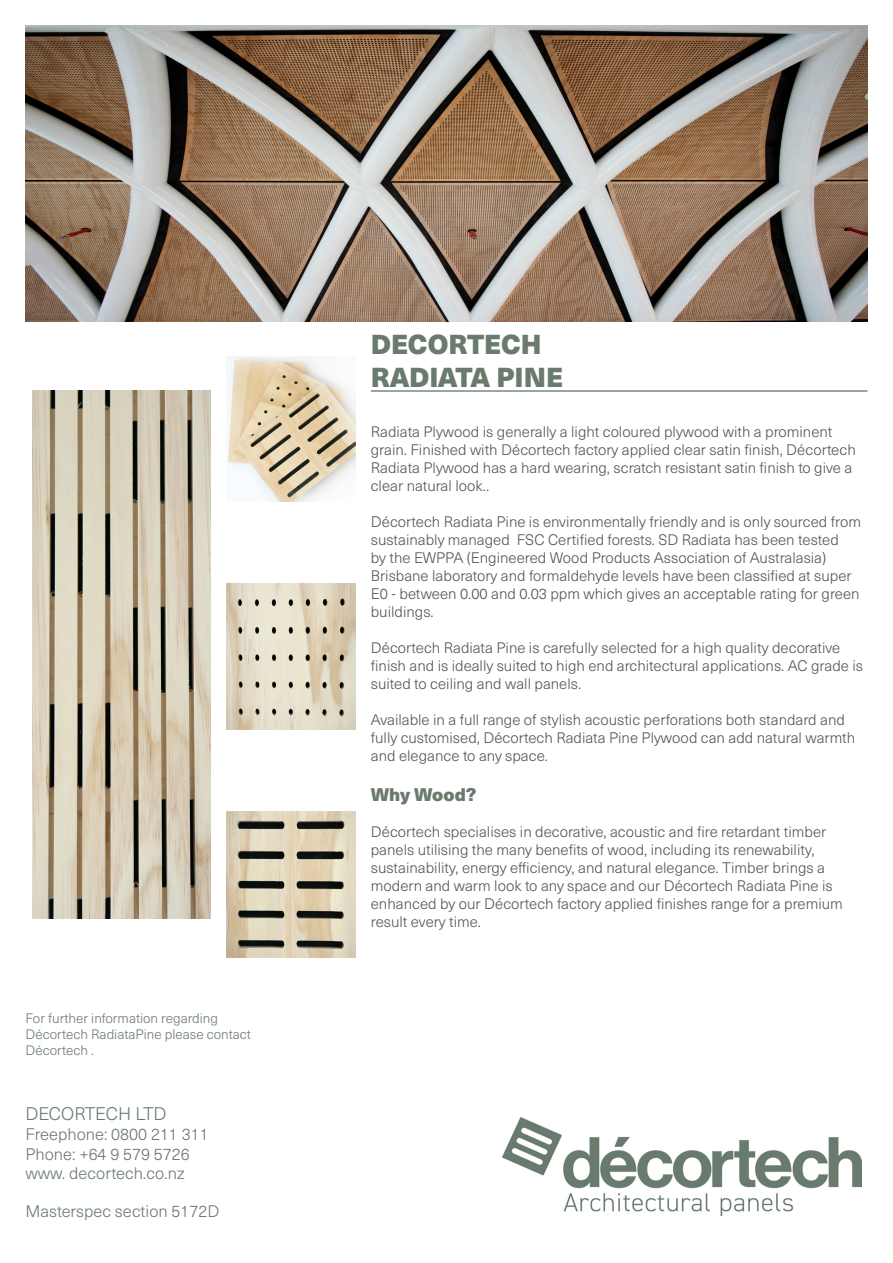
<style>
.page{position:relative;width:893px;height:1263px;background:#fff}
.page>*{position:absolute;margin:0;border:0;box-sizing:border-box;transform-origin:0 0}
.t1{font:900 27px "Neue Haas Unica W1 G";color:#6a7b6e}
.t2{font:300 18px "Neue Haas Unica W1 G";letter-spacing:-.025em;color:#6a7b6e}
.t3{font:900 18px "Neue Haas Unica W1 G";color:#6a7b6e}
.t4{font:300 16.5px "Neue Haas Unica W1 G";color:#6a7b6e}
.t5{font:300 15px/18px "Neue Haas Unica W1 G";color:#575456}
.t6{font:300 13.5px/16.2px "Neue Haas Unica W1 G";color:#6a7b6e}
</style>
<div class="page">
<img style="left:26px;top:26px;width:841px;height:296px">
<hr style="left:371px;top:390px;width:496px;height:2px;background:#7a8886">
<img style="left:502px;top:1118px;width:359px;height:98px">
<img style="left:33px;top:390px;width:177px;height:529px">
<img style="left:226px;top:811px;width:129px;height:147px">
<img style="left:226px;top:583px;width:129px;height:147px">
<img style="left:226px;top:356px;width:129px;height:145px">
<p class="t6" style="left:26px;top:1009px;width:194px">For further information regarding</p>
<p class="t6" style="left:26px;top:1025px;width:227px">Décortech RadiataPine please contact<br>Décortech .</p>
<p class="t2" style="left:26px;top:1100px;width:142px">DECORTECH LTD</p>
<p class="t4" style="left:26px;top:1122px;width:185px">Freephone: 0800 211 311</p>
<p class="t4" style="left:26px;top:1142px;width:166px">Phone: +64 9 579 5726</p>
<p class="t4" style="left:26px;top:1161px;width:161px">www. decortech.co.nz</p>
<p class="t4" style="left:26px;top:1199px;width:195px">Masterspec section 5172D</p>
<p class="t1" style="left:371px;top:323px;width:172px">DECORTECH</p>
<p class="t1" style="left:371px;top:356px;width:194px">RADIATA PINE</p>
<p class="t5" style="left:371px;top:422px;width:486px">Radiata Plywood is generally a light coloured plywood with a prominent grain. Finished with Décortech factory applied clear satin finish, Décortech Radiata Plywood has a hard wearing, scratch resistant satin finish to give a clear natural look..</p>
<p class="t5" style="left:371px;top:512px;width:492px">Décortech Radiata Pine is environmentally friendly and is only sourced from sustainably managed FSC Certified forests. SD Radiata has been tested<br>by the EWPPA (Engineered Wood Products Association of Australasia)<br>Brisbane laboratory and formaldehyde levels have been classified at super E0 - between 0.00 and 0.03 ppm which gives an acceptable rating for green buildings.</p>
<p class="t5" style="left:371px;top:638px;width:494px">Décortech Radiata Pine is carefully selected for a high quality decorative finish and is ideally suited to high end architectural applications. AC grade is suited to ceiling and wall panels.</p>
<p class="t5" style="left:371px;top:710px;width:486px">Available in a full range of stylish acoustic perforations both standard and fully customised, Décortech Radiata Pine Plywood can add natural warmth and elegance to any space.</p>
<p class="t3" style="left:371px;top:780px;width:107px">Why Wood?</p>
<p class="t5" style="left:371px;top:821px;width:457px">Décortech specialises in decorative, acoustic and fire retardant timber</p>
<p class="t5" style="left:371px;top:839px;width:445px">panels utilising the many benefits of wood, including its renewability,</p>
<p class="t5" style="left:371px;top:857px;width:456px">sustainability, energy efficiency, and natural elegance. Timber brings a</p>
<p class="t5" style="left:371px;top:875px;width:463px">modern and warm look to any space and our Décortech Radiata Pine is</p>
<p class="t5" style="left:371px;top:893px;width:474px">enhanced by our Décortech factory applied finishes range for a premium result every time.</p>
</div>
